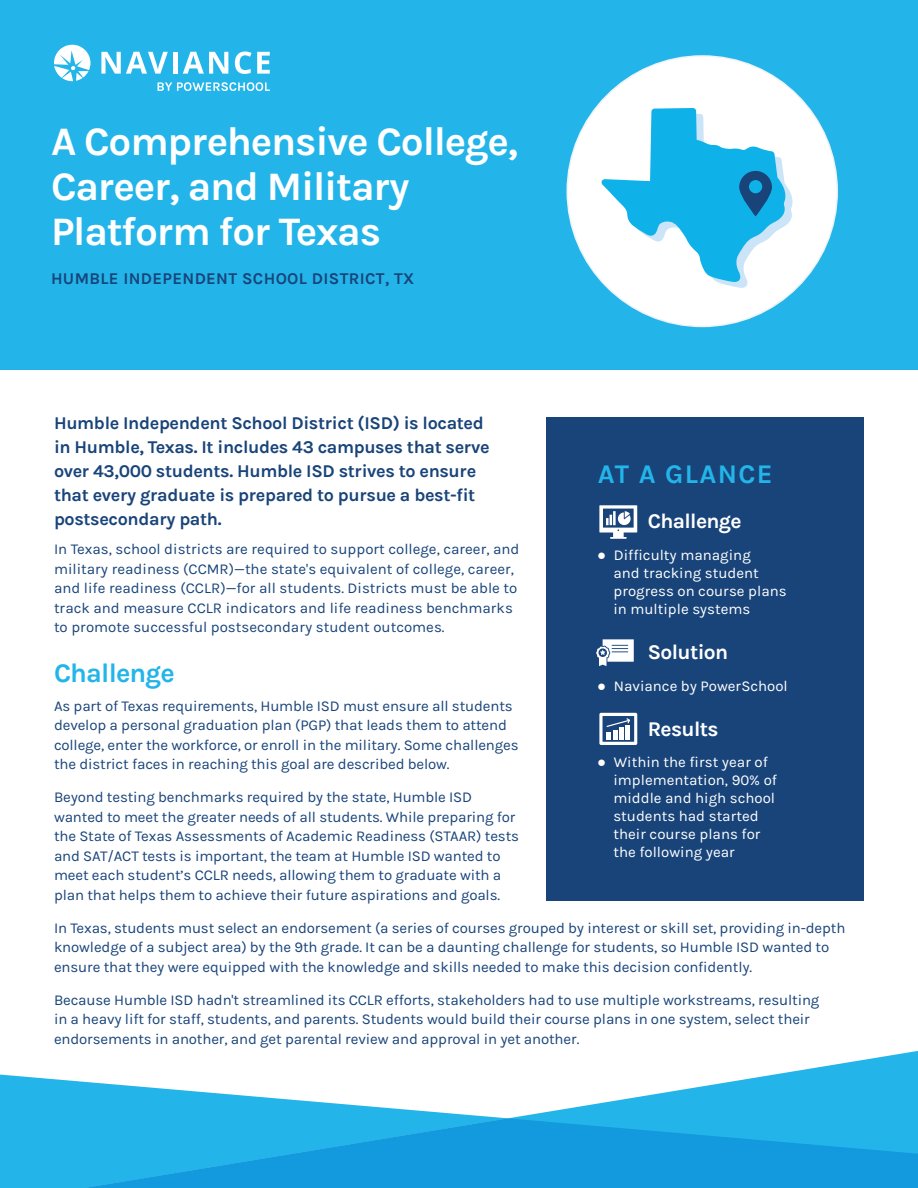
<style>
.page{position:relative;width:918px;height:1188px;background:#fff}
.page>*{position:absolute;margin:0;border:0;box-sizing:border-box;transform-origin:0 0}
.t1{font:700 40.5px/45px "Karla";letter-spacing:-.03em;color:#fff}
.t2{font:700 27px "Karla";letter-spacing:-.03em;color:#23b5e9}
.t3{font:700 27px "Karla";letter-spacing:.05em;color:#23b5e9}
.t4{font:700 21px "Karla";letter-spacing:-.03em;color:#fff}
.t5{font:700 18px/24px "Karla";letter-spacing:-.02em;color:#19447a}
.t6{font:700 16.5px "Karla";letter-spacing:.02em;color:#19447a}
.t7{font:15px/19.5px "Karla";letter-spacing:-.01em;color:#19447a}
.t8{font:15px/18px "Karla";color:#fff}
.s1{font-family:"Arial"}
</style>
<div class="page">
<div style="left:0;top:0;width:918px;height:369px;background:#23b5e9"></div>
<div style="left:567px;top:56px;width:270px;height:270px;background:#fff;border-radius:50%"></div>
<div style="left:546px;top:417px;width:318px;height:484px;background:#19447a"></div>
<svg style="left:596px;top:639px;width:38px;height:27px"></svg>
<svg style="left:599px;top:505px;width:38px;height:34px"></svg>
<svg style="left:599px;top:713px;width:38px;height:32px"></svg>
<svg style="left:2px;top:1051px;width:916px;height:137px"></svg>
<svg style="left:54px;top:45px;width:36px;height:36px"></svg>
<svg style="left:101px;top:52px;width:67px;height:22px"></svg>
<div style="left:173px;top:52px;width:5px;height:22px;background:#fff"></div>
<svg style="left:183px;top:52px;width:45px;height:22px"></svg>
<svg style="left:235px;top:51px;width:35px;height:23px"></svg>
<svg style="left:158px;top:82px;width:112px;height:9px"></svg>
<svg style="left:601px;top:108px;width:192px;height:180px"></svg>
<h1 class="t1" style="left:51px;top:119px;width:468px">A Comprehensive College,<br>Career, and Military<br>Platform for Texas</h1>
<p class="t6" style="left:51px;top:269px;width:365px">HUMBLE INDEPENDENT SCHOOL DISTRICT, TX</p>
<p class="t5" style="left:54px;top:411px;width:437px">Humble Independent School District (ISD) is located in Humble, Texas. It includes 43 campuses that serve over 43,000 students. Humble ISD strives to ensure that every graduate is prepared to pursue a best-fit postsecondary path.</p>
<p class="t7" style="left:54px;top:540px;width:467px">In Texas, school districts are required to support college, career, and military readiness (CCMR)—the state's equivalent of college, career, and life readiness (CCLR)—for all students. Districts must be able to track and measure CCLR indicators and life readiness benchmarks to promote successful postsecondary student outcomes.</p>
<h2 class="t2" style="left:54px;top:657px;width:122px">Challenge</h2>
<p class="t7" style="left:54px;top:696px;width:466px">As part of Texas requirements, Humble ISD must ensure all students develop a personal graduation plan (PGP) that leads them to attend college, enter the workforce, or enroll in the military. Some challenges the district faces in reaching this goal are described below.</p>
<p class="t7" style="left:54px;top:788px;width:467px">Beyond testing benchmarks required by the state, Humble ISD wanted to meet the greater needs of all students. While preparing for the State of Texas Assessments of Academic Readiness (STAAR) tests and SAT/ACT tests is important, the team at Humble ISD wanted to meet each student’s CCLR needs, allowing them to graduate with a plan that helps them to achieve their future aspirations and goals.</p>
<p class="t7" style="left:54px;top:918px;width:793px">In Texas, students must select an endorsement (a series of courses grouped by interest or skill set, providing in-depth knowledge of a subject area) by the 9th grade. It can be a daunting challenge for students, so Humble ISD wanted to ensure that they were equipped with the knowledge and skills needed to make this decision confidently.</p>
<p class="t7" style="left:54px;top:990px;width:767px">Because Humble ISD hadn't streamlined its CCLR efforts, stakeholders had to use multiple workstreams, resulting in a heavy lift for staff, students, and parents. Students would build their course plans in one system, select their endorsements in another, and get parental review and approval in yet another.</p>
<h2 class="t3" style="left:598px;top:458px;width:176px">AT A GLANCE</h2>
<h3 class="t4" style="left:648px;top:509px;width:95px">Challenge</h3>
<p class="t8" style="left:613px;top:546px;width:175px;text-indent:-16px"><span class="s1">●</span> Difficulty managing<br>and tracking student progress on course plans in multiple systems</p>
<h3 class="t4" style="left:648px;top:640px;width:82px">Solution</h3>
<p class="t8" style="left:597px;top:677px;width:192px"><span class="s1">●</span> Naviance by PowerSchool</p>
<h3 class="t4" style="left:648px;top:717px;width:72px">Results</h3>
<p class="t8" style="left:613px;top:754px;width:165px;text-indent:-16px"><span class="s1">●</span> Within the first year of implementation, 90% of middle and high school students had started their course plans for the following year</p>
</div>
